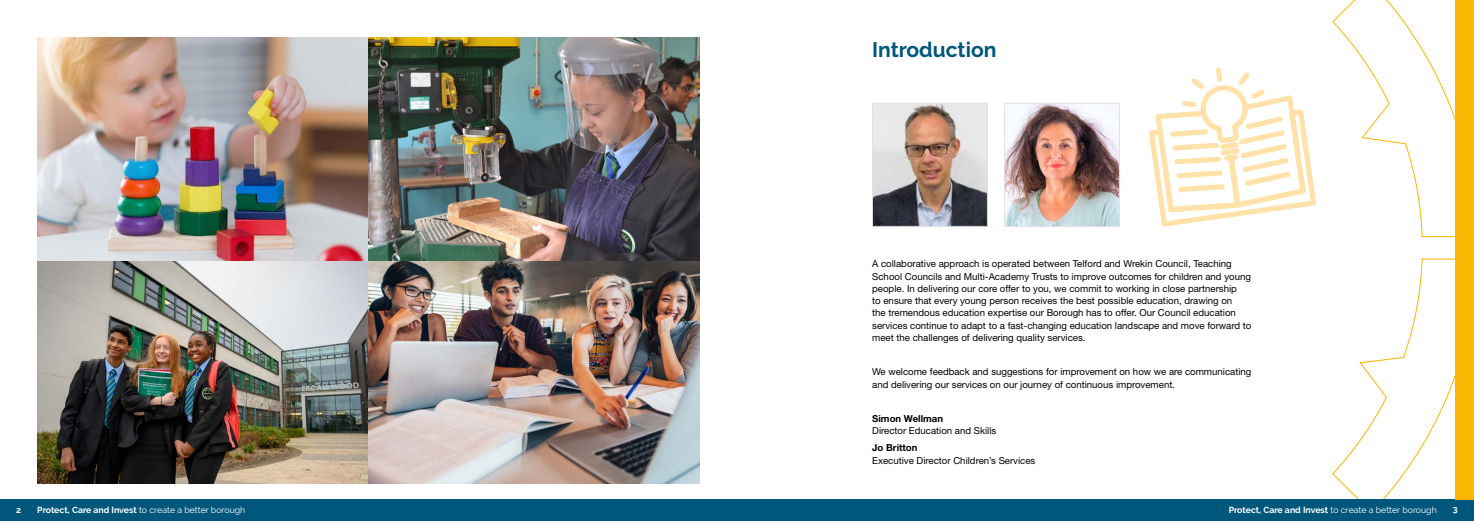
<style>
.page{position:relative;width:1474px;height:521px;background:#fff}
.page>*{position:absolute;margin:0;border:0;box-sizing:border-box;transform-origin:0 0}
.Council_Plan_heading{font:700 21px "Raleway";color:#00577b}
.Council_Plan_body_te{font:9.62px/12.2px "Helvetica Neue LT Std";color:#000}
.t1{font:8.75px "Raleway";color:#fff}
.Council_Plan_body_te-2{font:700 8.75px "Raleway";color:#fff}
.s1{font-weight:700}
</style>
<div class="page">
<svg style="left:1331px;top:258px;width:142px;height:242px"></svg>
<svg style="left:1332px;top:0;width:123px;height:237px"></svg>
<img style="left:874px;top:105px;width:111px;height:120px">
<div style="left:872px;top:103px;width:115px;height:124px;border:1px solid #e1e1e1"></div>
<img style="left:1006px;top:105px;width:111px;height:120px">
<div style="left:1004px;top:103px;width:115px;height:124px;border:1px solid #e1e1e1"></div>
<div style="left:0;top:500px;width:1473px;height:21px;background:#00577b"></div>
<img style="left:37px;top:37px;width:662px;height:447px">
<div style="left:1455px;top:0;width:18px;height:499px;background:#fab600"></div>
<svg style="left:1149px;top:68px;width:167px;height:159px"></svg>
<p class="Council_Plan_heading" style="left:872px;top:38px;width:126px">Introduction</p>
<p class="Council_Plan_body_te" style="left:872px;top:258px;width:381px">A collaborative approach is operated between Telford and Wrekin Council, Teaching School Councils and Multi-Academy Trusts to improve outcomes for children and young people. In delivering our core offer to you, we commit to working in close partnership<br>to ensure that every young person receives the best possible education, drawing on<br>the tremendous education expertise our Borough has to offer. Our Council education services continue to adapt to a fast-changing education landscape and move forward to meet the challenges of delivering quality services.</p>
<p class="Council_Plan_body_te" style="left:872px;top:366px;width:381px">We welcome feedback and suggestions for improvement on how we are communicating and delivering our services on our journey of continuous improvement.</p>
<p class="Council_Plan_body_te" style="left:872px;top:412px;width:126px"><span class="s1">Simon Wellman<br></span>Director Education and Skills</p>
<p class="Council_Plan_body_te" style="left:872px;top:442px;width:165px"><span class="s1">Jo Britton<br></span>Executive Director Children’s Services</p>
<p class="Council_Plan_body_te-2" style="left:16px;top:505px;width:6px">2</p>
<p class="t1" style="left:37px;top:505px;width:210px"><span class="s1">Protect, Care and Invest</span> to create a better borough</p>
<p class="t1" style="left:1228px;top:505px;width:210px"><span class="s1">Protect, Care and Invest</span> to create a better borough</p>
<p class="Council_Plan_body_te-2" style="left:1452px;top:504px;width:6px">3</p>
</div>
